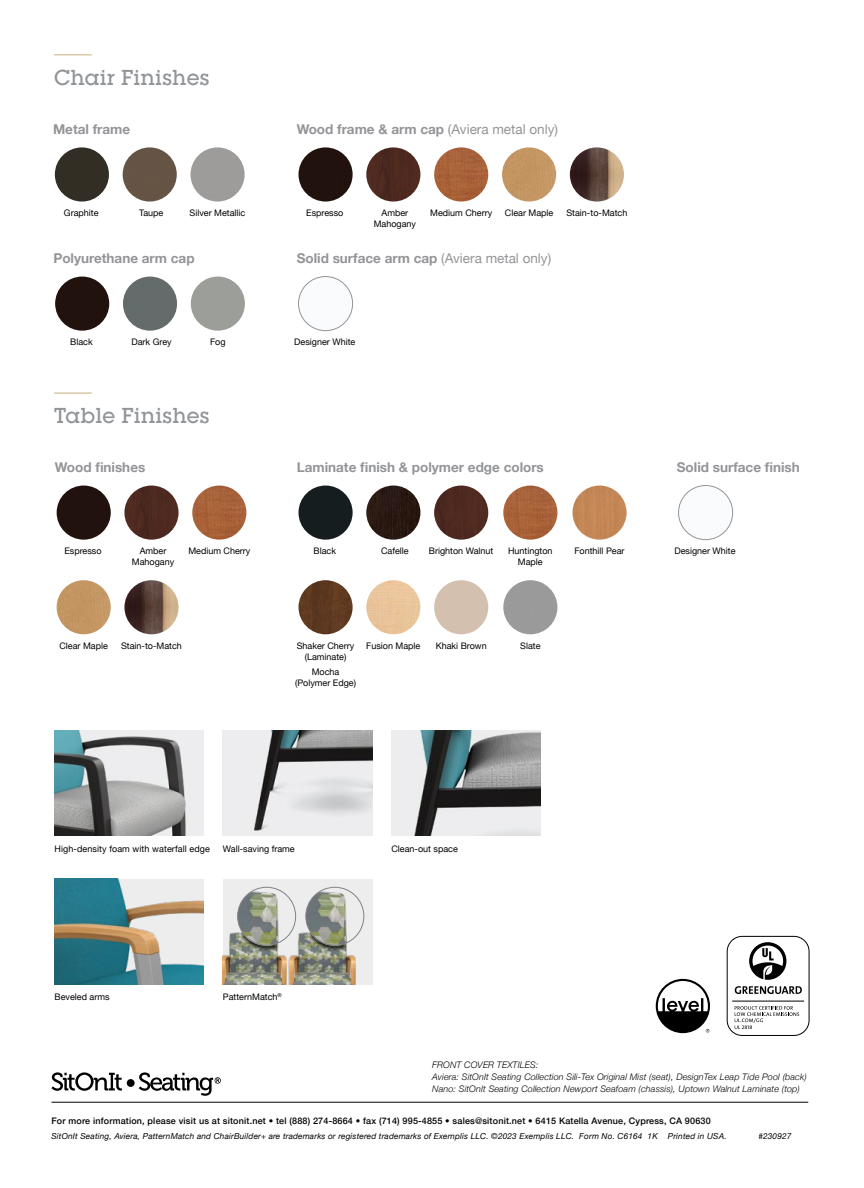
<style>
.page{position:relative;width:864px;height:1188px;background:#fff}
.page>*{position:absolute;margin:0;border:0;box-sizing:border-box;transform-origin:0 0}
.t1{font:500 21px "Lubalin Graph Std";letter-spacing:.01em;color:#919498}
.t2{font:700 13.5px "Helvetica Neue";color:#939497}
.t3{font:13.5px "Helvetica Neue";color:#939497}
.t4{font:9px/15px "Helvetica Neue";color:#000;text-align:center}
.t5{font:italic 300 9px/12px "Helvetica Neue";letter-spacing:.015em;color:#000}
.t6{font:500 9px "Helvetica Neue";letter-spacing:.02em;color:#000}
.t7{font:italic 8.25px "Helvetica Neue";letter-spacing:.02em;color:#000}
.s1{font-weight:700}
.s2{font-weight:400}
</style>
<div class="page">
<div style="left:223px;top:879px;width:149px;height:106px;background:#ededee"></div>
<img style="left:297px;top:927px;width:65px;height:58px">
<img style="left:223px;top:927px;width:74px;height:58px">
<div style="left:239px;top:929px;width:40px;height:23px;background:#000;opacity:.89"></div>
<svg style="left:243px;top:933px;width:31px;height:12px"></svg>
<img style="left:238px;top:887px;width:58px;height:58px;border-radius:29px">
<div style="left:238px;top:887px;width:58px;height:58px;border:1px solid #808285;border-radius:50%"></div>
<div style="left:308px;top:929px;width:39px;height:23px;background:#000;opacity:.89"></div>
<svg style="left:311px;top:933px;width:31px;height:12px"></svg>
<img style="left:306px;top:887px;width:58px;height:58px;border-radius:29px">
<div style="left:306px;top:887px;width:58px;height:58px;border:1px solid #808285;border-radius:50%"></div>
<hr style="left:51px;top:1102px;width:757px;height:1px;background:#000">
<svg style="left:51px;top:1072px;width:170px;height:24px"></svg>
<svg style="left:656px;top:979px;width:54px;height:54px"></svg>
<img style="left:570px;top:147px;width:54px;height:55px;border-radius:27px">
<div style="left:502px;top:147px;width:54px;height:55px;background:#c39663;border-radius:27px"></div>
<img style="left:298px;top:147px;width:55px;height:55px;border-radius:27px">
<img style="left:366px;top:147px;width:54px;height:55px;border-radius:27px">
<img style="left:434px;top:147px;width:54px;height:55px;border-radius:27px">
<div style="left:55px;top:277px;width:54px;height:54px;background:#22120d;border-radius:27px"></div>
<div style="left:123px;top:277px;width:54px;height:54px;background:#646b6b;border-radius:27px"></div>
<div style="left:191px;top:277px;width:54px;height:54px;background:#9c9e99;border-radius:27px"></div>
<img style="left:298px;top:277px;width:55px;height:54px;border-radius:27px">
<div style="left:298px;top:276px;width:55px;height:55px;border:1px solid #939598;border-radius:50%"></div>
<div style="left:55px;top:147px;width:54px;height:55px;background:#322e25;border-radius:27px"></div>
<div style="left:123px;top:147px;width:54px;height:55px;background:#655445;border-radius:27px"></div>
<img style="left:190px;top:147px;width:55px;height:55px;border-radius:27px">
<img style="left:223px;top:730px;width:149px;height:106px">
<img style="left:391px;top:730px;width:150px;height:106px">
<img style="left:55px;top:879px;width:149px;height:106px">
<img style="left:55px;top:730px;width:149px;height:106px">
<img style="left:679px;top:486px;width:54px;height:54px;border-radius:27px">
<div style="left:678px;top:485px;width:55px;height:55px;border:1px solid #939598;border-radius:50%"></div>
<img style="left:124px;top:580px;width:55px;height:54px;border-radius:27px">
<div style="left:57px;top:580px;width:54px;height:54px;background:#c39662;border-radius:27px"></div>
<div style="left:57px;top:486px;width:54px;height:54px;background:#22120d;border-radius:27px"></div>
<img style="left:124px;top:486px;width:55px;height:54px;border-radius:27px">
<img style="left:192px;top:486px;width:54px;height:54px;border-radius:27px">
<div style="left:572px;top:486px;width:55px;height:54px;background:#c48756;border-radius:27px"></div>
<div style="left:298px;top:486px;width:55px;height:54px;background:#151d1e;border-radius:27px"></div>
<img style="left:366px;top:486px;width:54px;height:54px;border-radius:27px">
<div style="left:434px;top:486px;width:54px;height:54px;background:#4e2a1f;border-radius:27px"></div>
<div style="left:366px;top:580px;width:54px;height:54px;background:#eac59b;border-radius:27px"></div>
<img style="left:298px;top:580px;width:55px;height:54px;border-radius:27px">
<div style="left:434px;top:580px;width:54px;height:54px;background:#d3c0ae;border-radius:27px"></div>
<div style="left:503px;top:580px;width:54px;height:54px;background:#9a9a9a;border-radius:27px"></div>
<img style="left:503px;top:486px;width:54px;height:54px;border-radius:27px">
<hr style="left:54px;top:392px;width:38px;height:2px;background:#d9caa6">
<hr style="left:54px;top:54px;width:38px;height:2px;background:#d9caa6">
<div style="left:727px;top:936px;width:83px;height:100px;border:1px solid #000;border-radius:15px"></div>
<svg style="left:749px;top:942px;width:37px;height:38px"></svg>
<svg style="left:735px;top:1006px;width:64px;height:23px"></svg>
<hr style="left:732px;top:1001px;width:72px;height:1px;background:#000">
<svg style="left:735px;top:986px;width:67px;height:8px"></svg>
<h1 class="t1" style="left:54px;top:64px;width:157px">Chair Finishes</h1>
<h2 class="t2" style="left:53px;top:118px;width:79px">Metal frame</h2>
<h2 class="t3" style="left:297px;top:119px;width:263px"><span class="s1">Wood frame &amp; arm cap</span> (Aviera metal only)</h2>
<p class="t4" style="left:64px;top:206px;width:36px">Graphite</p>
<p class="t4" style="left:139px;top:206px;width:26px">Taupe</p>
<p class="t4" style="left:190px;top:206px;width:57px">Silver Metallic</p>
<p class="t4" style="left:306px;top:206px;width:39px">Espresso</p>
<p class="t4" style="left:382px;top:206px;width:28px">Amber</p>
<p class="t4" style="left:430px;top:206px;width:64px">Medium Cherry</p>
<p class="t4" style="left:505px;top:206px;width:50px">Clear Maple</p>
<p class="t4" style="left:566px;top:206px;width:62px">Stain-to-Match</p>
<p class="t4" style="left:374px;top:217px;width:44px">Mahogany</p>
<h2 class="t2" style="left:53px;top:247px;width:143px">Polyurethane arm cap</h2>
<h2 class="t2" style="left:297px;top:247px;width:256px">Solid surface arm cap <span class="s2">(Aviera metal only)</span></h2>
<p class="t4" style="left:70px;top:335px;width:24px">Black</p>
<p class="t4" style="left:131px;top:335px;width:42px">Dark Grey</p>
<p class="t4" style="left:210px;top:335px;width:17px">Fog</p>
<p class="t4" style="left:294px;top:335px;width:63px">Designer White</p>
<h1 class="t1" style="left:54px;top:402px;width:157px">Table Finishes</h1>
<h2 class="t2" style="left:55px;top:456px;width:92px">Wood finishes</h2>
<h2 class="t2" style="left:297px;top:456px;width:249px">Laminate finish &amp; polymer edge colors</h2>
<h2 class="t2" style="left:677px;top:456px;width:124px">Solid surface finish</h2>
<p class="t4" style="left:64px;top:544px;width:39px">Espresso</p>
<p class="t4" style="left:140px;top:544px;width:28px">Amber</p>
<p class="t4" style="left:188px;top:544px;width:64px">Medium Cherry</p>
<p class="t4" style="left:132px;top:555px;width:44px">Mahogany</p>
<p class="t4" style="left:381px;top:544px;width:29px">Cafelle</p>
<p class="t4" style="left:314px;top:544px;width:24px">Black</p>
<p class="t4" style="left:429px;top:544px;width:66px">Brighton Walnut</p>
<p class="t4" style="left:574px;top:544px;width:52px">Fonthill Pear</p>
<p class="t4" style="left:508px;top:546px;width:46px;line-height:10.8px">Huntington<br>Maple</p>
<p class="t4" style="left:674px;top:544px;width:63px">Designer White</p>
<p class="t4" style="left:59px;top:639px;width:50px">Clear Maple</p>
<p class="t4" style="left:121px;top:639px;width:62px">Stain-to-Match</p>
<p class="t4" style="left:297px;top:639px;width:59px">Shaker Cherry</p>
<p class="t4" style="left:366px;top:639px;width:56px">Fusion Maple</p>
<p class="t4" style="left:305px;top:650px;width:43px">(Laminate)<br>Mocha</p>
<p class="t4" style="left:295px;top:675px;width:63px">(Polymer Edge)</p>
<p class="t4" style="left:436px;top:639px;width:53px">Khaki Brown</p>
<p class="t4" style="left:520px;top:639px;width:22px">Slate</p>
<p class="t4" style="left:55px;top:841px;width:157px">High-density foam with waterfall edge</p>
<p class="t4" style="left:223px;top:841px;width:73px">Wall-saving frame</p>
<p class="t4" style="left:391px;top:841px;width:68px">Clean-out space</p>
<p class="t4" style="left:55px;top:990px;width:57px">Beveled arms</p>
<p class="t4" style="left:223px;top:990px;width:60px">PatternMatch<sup>®</sup></p>
<p class="t5" style="left:432px;top:1058px;width:376px">FRONT COVER TEXTILES:<br>Aviera: SitOnIt Seating Collection Sili-Tex Original Mist (seat), DesignTex Leap Tide Pool (back)<br>Nano: SitOnIt Seating Collection Newport Seafoam (chassis), Uptown Walnut Laminate (top)</p>
<p class="t6" style="left:51px;top:1114px;width:661px">For more information, please visit us at sitonit.net • tel (888) 274-8664 • fax (714) 995-4855 • sales@sitonit.net • 6415 Katella Avenue, Cypress, CA 90630</p>
<p class="t7" style="left:51px;top:1131px;width:677px">SitOnIt Seating, Aviera, PatternMatch and ChairBuilder+ are trademarks or registered trademarks of Exemplis LLC. ©2023 Exemplis LLC. Form No. C6164 1K Printed in USA.</p>
<p class="t7" style="left:758px;top:1131px;width:35px">#230927</p>
</div>
